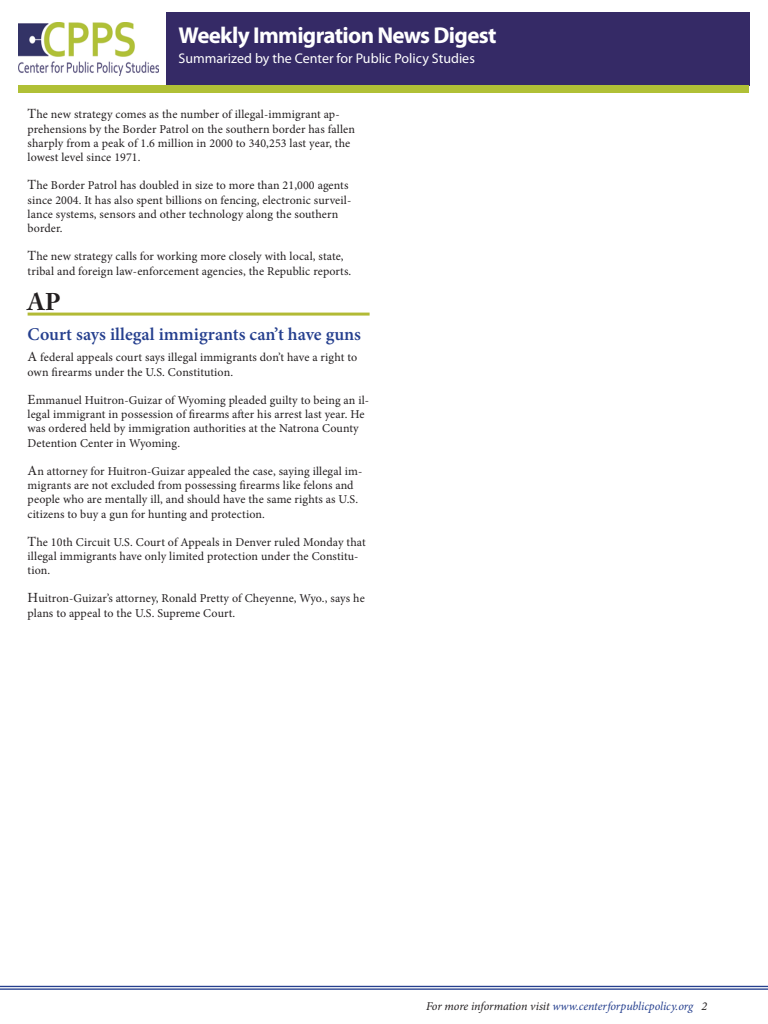
<style>
.page{position:relative;width:768px;height:1024px;background:#fff}
.page>*{position:absolute;margin:0;border:0;box-sizing:border-box;transform-origin:0 0}
.Newspaper_Name_Headi{font:700 24px "Adobe Caslon Pro";color:#231f20}
.t1{font:700 23px "Myriad Pro";letter-spacing:-.03em;color:#fff}
.Article_Heading{font:600 18px "Minion Pro";color:#253f8e}
.t2{font:14px "Myriad Pro";color:#fff}
.Article_Text{font:12px/14.4px "Minion Pro";letter-spacing:.01em;color:#231f20}
.t3{font:italic 12px "Minion Pro";letter-spacing:-.01em;color:#253f8e}
.s1{font-size:14px}
.s2{color:#231f20}
</style>
<div class="page">
<hr style="left:0;top:986px;width:768px;height:1px;background:#253f8e">
<hr style="left:0;top:988px;width:768px;height:2px;background:#253f8e">
<div style="left:166px;top:12px;width:583px;height:73px;background:#352a66"></div>
<div style="left:19px;top:85px;width:730px;height:7px;background:#b0c036"></div>
<img style="left:19px;top:22px;width:139px;height:53px">
<hr style="left:28px;top:313px;width:342px;height:3px;background:#b2ba35">
<h2 class="t1" style="left:179px;top:21px;width:319px">Weekly Immigration News Digest</h2>
<p class="t2" style="left:179px;top:50px;width:298px">Summarized by the Center for Public Policy Studies</p>
<p class="Article_Text" style="left:28px;top:107px;width:329px"><span class="s1">T</span>he new strategy comes as the number of illegal-immigrant ap&shy;prehensions by the Border Patrol on the southern border has fallen sharply from a peak of 1.6 million in 2000 to 340,253 last year, the lowest level since 1971.</p>
<p class="Article_Text" style="left:28px;top:178px;width:325px"><span class="s1">T</span>he Border Patrol has doubled in size to more than 21,000 agents since 2004. It has also spent billions on fencing, electronic surveil&shy;lance systems, sensors and other technology along the southern border.</p>
<p class="Article_Text" style="left:28px;top:249px;width:325px"><span class="s1">T</span>he new strategy calls for working more closely with local, state, tribal and foreign law-enforcement agencies, the Republic reports.</p>
<p class="Newspaper_Name_Headi" style="left:28px;top:287px;width:34px">AP</p>
<p class="Article_Heading" style="left:28px;top:321px;width:335px">Court says illegal immigrants can’t have guns</p>
<p class="Article_Text" style="left:28px;top:350px;width:331px"><span class="s1">A</span> federal appeals court says illegal immigrants don’t have a right to own firearms under the U.S. Constitution.</p>
<p class="Article_Text" style="left:28px;top:393px;width:343px"><span class="s1">E</span>mmanuel Huitron-Guizar of Wyoming pleaded guilty to being an il&shy;legal immigrant in possession of firearms after his arrest last year. He was ordered held by immigration authorities at the Natrona County Detention Center in Wyoming.</p>
<p class="Article_Text" style="left:28px;top:464px;width:336px"><span class="s1">A</span>n attorney for Huitron-Guizar appealed the case, saying illegal im&shy;migrants are not excluded from possessing firearms like felons and people who are mentally ill, and should have the same rights as U.S. citizens to buy a gun for hunting and protection.</p>
<p class="Article_Text" style="left:28px;top:535px;width:340px"><span class="s1">T</span>he 10th Circuit U.S. Court of Appeals in Denver ruled Monday that illegal immigrants have only limited protection under the Constitu&shy;tion.</p>
<p class="Article_Text" style="left:28px;top:591px;width:339px"><span class="s1">H</span>uitron-Guizar’s attorney, Ronald Pretty of Cheyenne, Wyo., says he plans to appeal to the U.S. Supreme Court.</p>
<p class="t3" style="left:426px;top:998px;width:283px"><span class="s2">For more information visit</span> www.centerforpublicpolicy.org <span class="s2">2</span></p>
</div>
